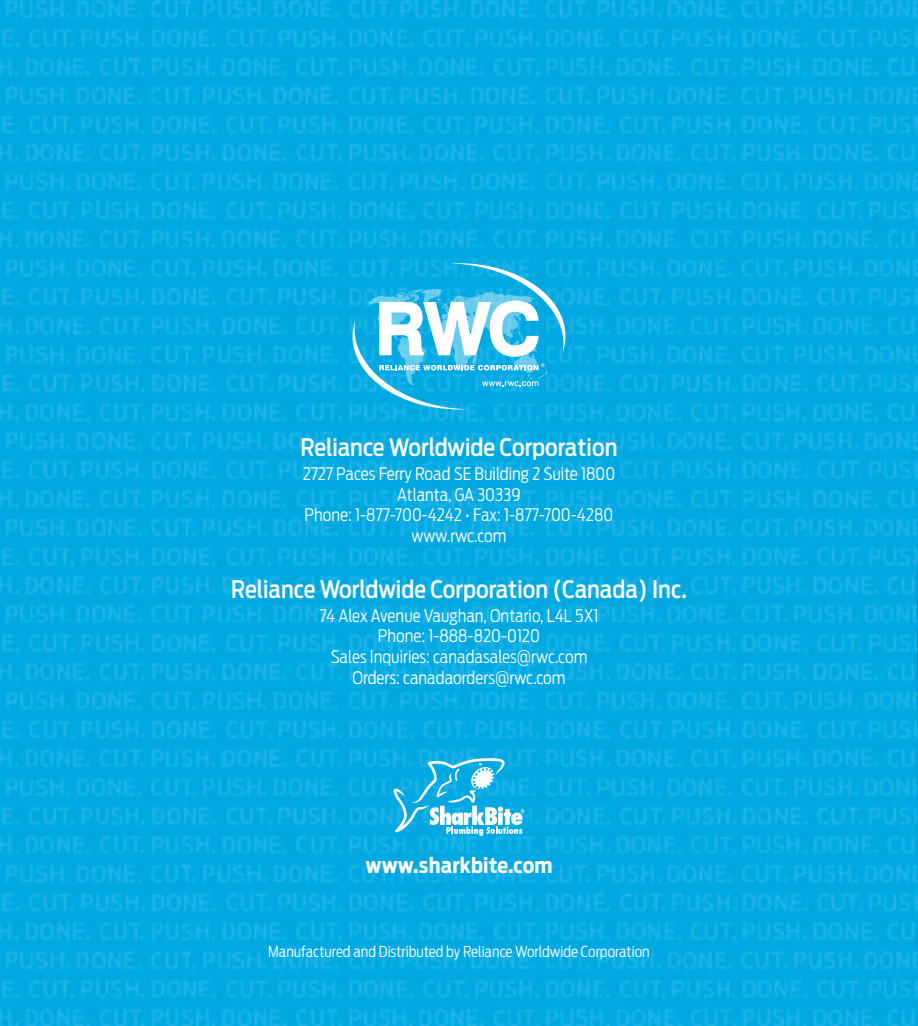
<style>
.page{position:relative;width:918px;height:1026px;background:#fff}
.page>*{position:absolute;margin:0;border:0;box-sizing:border-box;transform-origin:0 0}
.t1{font:500 24px "Antenna Cond";color:#fff}
.t2{font:700 21px "Antenna Cond";letter-spacing:.01em;color:#fff}
.t3{font:300 17.1px/20.7px "Antenna Cond";color:#fff;text-align:center}
.t4{font:300 15px "Antenna Cond";color:#fff}
</style>
<div class="page">
<img style="left:0;top:0;width:918px;height:1026px">
<svg style="left:353px;top:263px;width:212px;height:146px"></svg>
<svg style="left:394px;top:758px;width:130px;height:78px"></svg>
<h1 class="t1" style="left:301px;top:433px;width:318px">Reliance Worldwide Corporation</h1>
<p class="t3" style="left:303px;top:463px;width:314px">2727 Paces Ferry Road SE Building 2 Suite 1800<br>Atlanta, GA 30339<br>Phone: 1-877-700-4242 • Fax: 1-877-700-4280 www.rwc.com</p>
<h1 class="t1" style="left:231px;top:575px;width:457px">Reliance Worldwide Corporation (Canada) Inc.</h1>
<p class="t3" style="left:320px;top:605px;width:280px">74 Alex Avenue Vaughan, Ontario, L4L 5X1<br>Phone: 1-888-820-0120<br>Sales Inquiries: canadasales@rwc.com Orders: canadaorders@rwc.com</p>
<p class="t2" style="left:366px;top:853px;width:188px">www.sharkbite.com</p>
<p class="t4" style="left:268px;top:943px;width:383px">Manufactured and Distributed by Reliance Worldwide Corporation</p>
</div>
